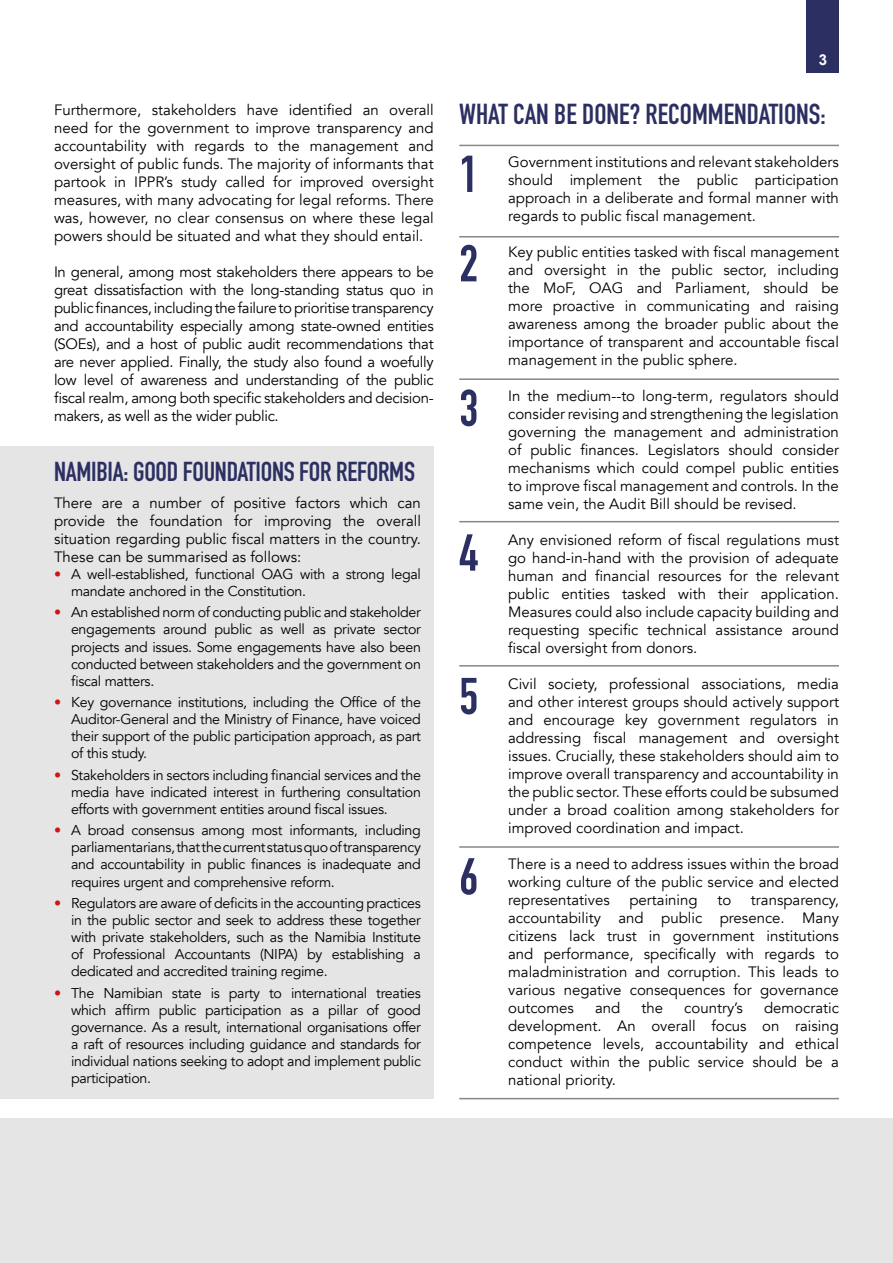
<style>
.page{position:relative;width:893px;height:1263px;background:#fff}
.page>*{position:absolute;margin:0;border:0;box-sizing:border-box;transform-origin:0 0}
.t1{font:700 51px/89.4px "DIN Condensed";color:#2c2f61}
.t2{font:700 28.5px "DIN Condensed";color:#2c2f61}
.t3{font:700 27px "DIN Condensed";letter-spacing:-.01em;color:#2c2f61}
.t4{font:15px/18px "Avenir";color:#000;text-align:justify}
.t5{font:700 15px "Arial";color:#fff}
.t6{font:14.25px/17.1px "Avenir";letter-spacing:-.02em;color:#000;text-align:justify}
.s1{color:#cb1519}
</style>
<div class="page">
<div style="left:807px;top:0;width:32px;height:73px;background:#2c2f61"></div>
<div style="left:0;top:447px;width:434px;height:652px;background:#e5e5e5"></div>
<div style="left:0;top:1118px;width:893px;height:145px;background:#e5e5e5"></div>
<hr style="left:459px;top:145px;width:380px;height:1px;background:#878787">
<hr style="left:459px;top:236px;width:380px;height:1px;background:#878787">
<hr style="left:459px;top:378px;width:380px;height:2px;background:#878787">
<hr style="left:459px;top:521px;width:380px;height:1px;background:#878787">
<hr style="left:459px;top:665px;width:380px;height:1px;background:#878787">
<hr style="left:459px;top:846px;width:380px;height:2px;background:#878787">
<hr style="left:459px;top:1098px;width:380px;height:1px;background:#878787">
<p class="t4" style="left:54px;top:101px;width:381px">Furthermore, stakeholders have identified an overall need for the government to improve transparency and accountability with regards to the management and oversight of public funds. The majority of informants that partook in IPPR’s study called for improved oversight measures, with many advocating for legal reforms. There was, however, no clear consensus on where these legal powers should be situated and what they should entail.</p>
<p class="t4" style="left:54px;top:263px;width:381px">In general, among most stakeholders there appears to be great dissatisfaction with the long-standing status quo in public finances, including the failure to prioritise transparency and accountability especially among state-owned entities (SOEs), and a host of public audit recommendations that are never applied. Finally, the study also found a woefully low level of awareness and understanding of the public fiscal realm, among both specific stakeholders and decision&shy;makers, as well as the wider public.</p>
<h3 class="t3" style="left:54px;top:454px;width:362px">NAMIBIA: GOOD FOUNDATIONS FOR REFORMS</h3>
<p class="t4" style="left:54px;top:494px;width:368px">There are a number of positive factors which can provide the foundation for improving the overall situation regarding public fiscal matters in the country.<br>These can be summarised as follows:</p>
<p class="t6" style="left:71px;top:566px;width:351px;text-indent:-17px"><span class="s1">•</span> A well-established, functional OAG with a strong legal mandate anchored in the Constitution.</p>
<p class="t6" style="left:71px;top:604px;width:351px;text-indent:-17px"><span class="s1">•</span> An established norm of conducting public and stakeholder engagements around public as well as private sector projects and issues. Some engagements have also been conducted between stakeholders and the government on fiscal matters.</p>
<p class="t6" style="left:71px;top:694px;width:351px;text-indent:-17px"><span class="s1">•</span> Key governance institutions, including the Office of the Auditor-General and the Ministry of Finance, have voiced their support of the public participation approach, as part of this study.</p>
<p class="t6" style="left:71px;top:766px;width:351px;text-indent:-17px"><span class="s1">•</span> Stakeholders in sectors including financial services and the media have indicated interest in furthering consultation efforts with government entities around fiscal issues.</p>
<p class="t6" style="left:71px;top:822px;width:351px;text-indent:-17px"><span class="s1">•</span> A broad consensus among most informants, including parliamentarians, that the current status quo of transparency and accountability in public finances is inadequate and requires urgent and comprehensive reform.</p>
<p class="t6" style="left:71px;top:895px;width:351px;text-indent:-17px"><span class="s1">•</span> Regulators are aware of deficits in the accounting practices in the public sector and seek to address these together with private stakeholders, such as the Namibia Institute of Professional Accountants (NIPA) by establishing a dedicated and accredited training regime.</p>
<p class="t6" style="left:71px;top:984px;width:351px;text-indent:-17px"><span class="s1">•</span> The Namibian state is party to international treaties which affirm public participation as a pillar of good governance. As a result, international organisations offer a raft of resources including guidance and standards for individual nations seeking to adopt and implement public participation.</p>
<p class="t5" style="left:819px;top:50px;width:10px">3</p>
<h2 class="t2" style="left:459px;top:95px;width:368px">WHAT CAN BE DONE? RECOMMENDATIONS:</h2>
<h1 class="t1" style="left:459px;top:129px;width:20px">1<br>2</h1>
<h1 class="t1" style="left:459px;top:363px;width:20px">3</h1>
<h1 class="t1" style="left:459px;top:508px;width:20px">4</h1>
<h1 class="t1" style="left:459px;top:651px;width:20px">5</h1>
<h1 class="t1" style="left:459px;top:832px;width:20px">6</h1>
<p class="t4" style="left:508px;top:153px;width:332px">Government institutions and relevant stakeholders should implement the public participation approach in a deliberate and formal manner with regards to public fiscal management.</p>
<p class="t4" style="left:508px;top:243px;width:332px">Key public entities tasked with fiscal management and oversight in the public sector, including the MoF, OAG and Parliament, should be more proactive in communicating and raising awareness among the broader public about the importance of transparent and accountable fiscal management in the public sphere.</p>
<p class="t4" style="left:508px;top:387px;width:332px">In the medium--to long-term, regulators should consider revising and strengthening the legislation governing the management and administration of public finances. Legislators should consider mechanisms which could compel public entities to improve fiscal management and controls. In the same vein, the Audit Bill should be revised.</p>
<p class="t4" style="left:508px;top:531px;width:332px">Any envisioned reform of fiscal regulations must go hand-in-hand with the provision of adequate human and financial resources for the relevant public entities tasked with their application.<br>Measures could also include capacity building and requesting specific technical assistance around fiscal oversight from donors.</p>
<p class="t4" style="left:508px;top:675px;width:332px">Civil society, professional associations, media and other interest groups should actively support and encourage key government regulators in addressing fiscal management and oversight issues. Crucially, these stakeholders should aim to improve overall transparency and accountability in the public sector. These efforts could be subsumed under a broad coalition among stakeholders for improved coordination and impact.</p>
<p class="t4" style="left:508px;top:855px;width:332px">There is a need to address issues within the broad working culture of the public service and elected representatives</p>
<p class="t4" style="left:629px;top:891px;width:70px">pertaining</p>
<p class="t4" style="left:717px;top:891px;width:15px">to</p>
<p class="t4" style="left:508px;top:891px;width:332px;text-indent:243px">transparency, accountability and public presence. Many citizens lack trust in government institutions and performance, specifically with regards to maladministration and corruption. This leads to various negative consequences for governance outcomes</p>
<p class="t4" style="left:508px;top:999px;width:332px;text-indent:256px">democratic development. An overall focus on raising competence levels, accountability and ethical conduct within the public service should be a national priority.</p>
<p class="t4" style="left:595px;top:999px;width:27px">and</p>
<p class="t4" style="left:641px;top:999px;width:23px">the</p>
<p class="t4" style="left:684px;top:999px;width:60px">country’s</p>
</div>
